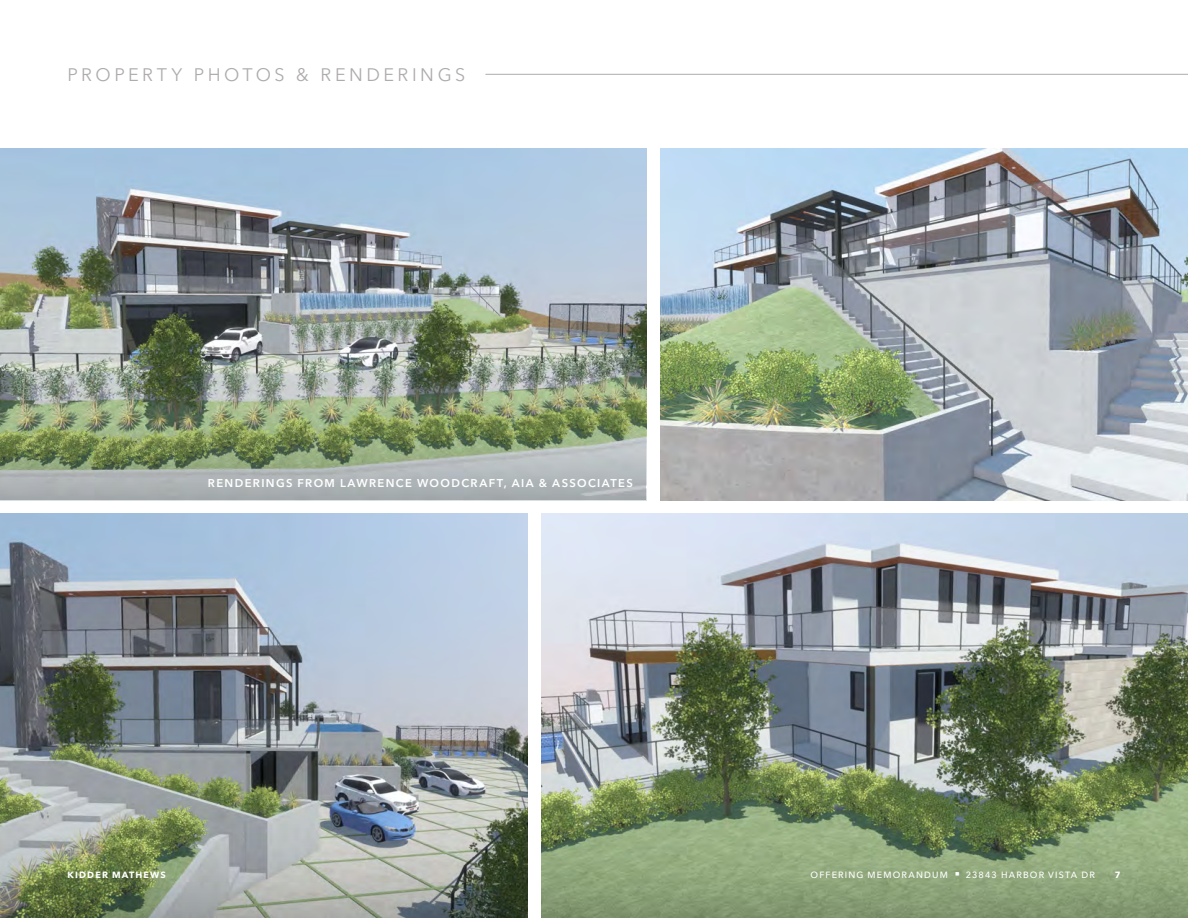
<style>
.page{position:relative;width:1188px;height:918px;background:#fff}
.page>*{position:absolute;margin:0;border:0;box-sizing:border-box;transform-origin:0 0}
.Section_Identifier_-_Sterling_2023{font:18px "Avenir Next LT Pro";letter-spacing:.19em;color:#afabac}
.Picture_Label_-_White_2023{font:600 11.25px "Avenir Next LT Pro";letter-spacing:.125em;color:#fff}
.t1{font:500 9px "Avenir Next LT Pro";letter-spacing:.13em;color:#fff}
.t2{font:700 9px "Avenir Next LT Pro";letter-spacing:.13em;color:#fff}
</style>
<div class="page">
<img style="left:660px;top:149px;width:528px;height:351px">
<img style="left:0;top:149px;width:646px;height:196px">
<img style="left:0;top:514px;width:528px;height:262px">
<img style="left:542px;top:514px;width:646px;height:262px">
<img style="left:0;top:345px;width:646px;height:155px">
<img style="left:0;top:776px;width:528px;height:142px">
<svg style="left:542px;top:776px;width:646px;height:142px;background:#80966b"></svg>
<hr style="left:485px;top:74px;width:703px;height:1px;background:#afabac">
<p class="Section_Identifier_-_Sterling_2023" style="left:68px;top:64px;width:399px">PROPERTY PHOTOS &amp; RENDERINGS</p>
<p class="Picture_Label_-_White_2023" style="left:208px;top:476px;width:427px">RENDERINGS FROM LAWRENCE WOODCRAFT, AIA &amp; ASSOCIATES</p>
<p class="t2" style="left:68px;top:869px;width:100px">KIDDER MATHEWS</p>
<p class="t1" style="left:811px;top:869px;width:286px">OFFERING MEMORANDUM ■ 23843 HARBOR VISTA DR</p>
<p class="t2" style="left:1115px;top:869px;width:7px">7</p>
</div>
